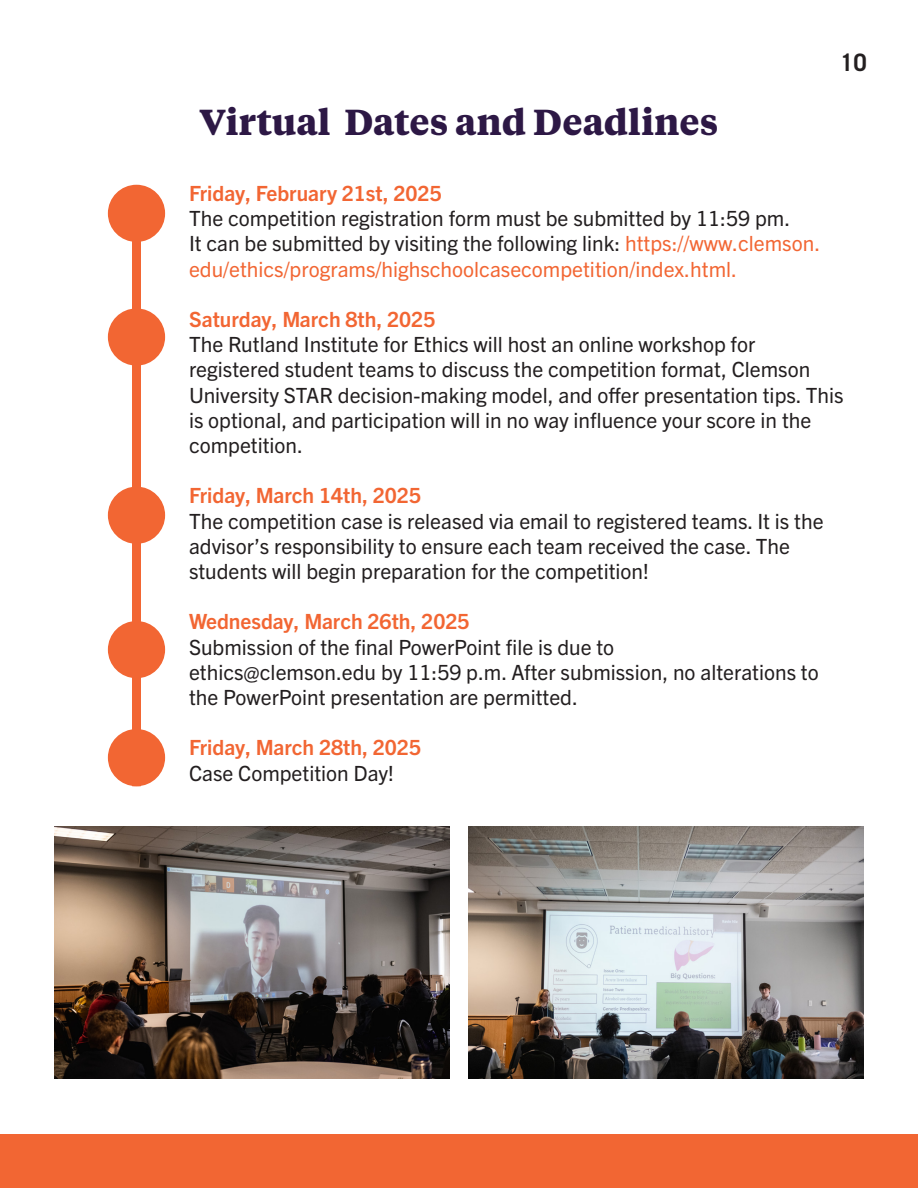
<style>
.page{position:relative;width:918px;height:1188px;background:#fff}
.page>*{position:absolute;margin:0;border:0;box-sizing:border-box;transform-origin:0 0}
.t1{font:700 36px "Tiempos Text";color:#2d1845}
.t2{font:700 24px "Trade Gothic LT Std";color:#231f20}
.t3{font:21px/25.2px "Trade Gothic Next LT Pro";color:#231f20}
.t4{font:21px/25.2px "Trade Gothic Next LT Pro";color:#f26633}
.t5{font:700 21px "Trade Gothic Next LT Pro";color:#f26633}
.s1{color:#231f20}
</style>
<div class="page">
<div style="left:0;top:1134px;width:918px;height:54px;background:#f26633"></div>
<div style="left:132px;top:196px;width:9px;height:590px;background:#f26633"></div>
<div style="left:108px;top:185px;width:57px;height:57px;background:#f26633;border-radius:50%"></div>
<div style="left:108px;top:308px;width:57px;height:58px;background:#f26633;border-radius:50%"></div>
<div style="left:108px;top:487px;width:57px;height:57px;background:#f26633;border-radius:50%"></div>
<div style="left:108px;top:621px;width:57px;height:57px;background:#f26633;border-radius:50%"></div>
<div style="left:108px;top:729px;width:57px;height:57px;background:#f26633;border-radius:50%"></div>
<img style="left:54px;top:826px;width:396px;height:253px">
<img style="left:468px;top:826px;width:396px;height:253px">
<p class="t1" style="left:200px;top:97px;width:520px">Virtual Dates and Deadlines</p>
<p class="t2" style="left:840px;top:48px;width:28px">10</p>
<p class="t5" style="left:189px;top:179px;width:254px">Friday, February 21st, 2025</p>
<p class="t3" style="left:189px;top:205px;width:603px">The competition registration form must be submitted by 11:59 pm.</p>
<p class="t4" style="left:189px;top:230px;width:633px"><span class="s1">It can be submitted by visiting the following link:</span> https://www.clemson. edu/ethics/programs/highschoolcasecompetition/index.html.</p>
<p class="t5" style="left:189px;top:305px;width:248px">Saturday, March 8th, 2025</p>
<p class="t3" style="left:189px;top:331px;width:656px">The Rutland Institute for Ethics will host an online workshop for registered student teams to discuss the competition format, Clemson University STAR decision-making model, and offer presentation tips. This is optional, and participation will in no way influence your score in the competition.</p>
<p class="t5" style="left:189px;top:481px;width:234px">Friday, March 14th, 2025</p>
<p class="t3" style="left:189px;top:507px;width:636px">The competition case is released via email to registered teams. It is the advisor’s responsibility to ensure each team received the case. The students will begin preparation for the competition!</p>
<p class="t5" style="left:189px;top:607px;width:282px">Wednesday, March 26th, 2025</p>
<p class="t3" style="left:189px;top:633px;width:427px">Submission of the final PowerPoint file is due to</p>
<p class="t3" style="left:189px;top:658px;width:631px">ethics@clemson.edu by 11:59 p.m. After submission, no alterations to the PowerPoint presentation are permitted.</p>
<p class="t5" style="left:189px;top:733px;width:234px">Friday, March 28th, 2025</p>
<p class="t3" style="left:189px;top:759px;width:207px">Case Competition Day!</p>
</div>
